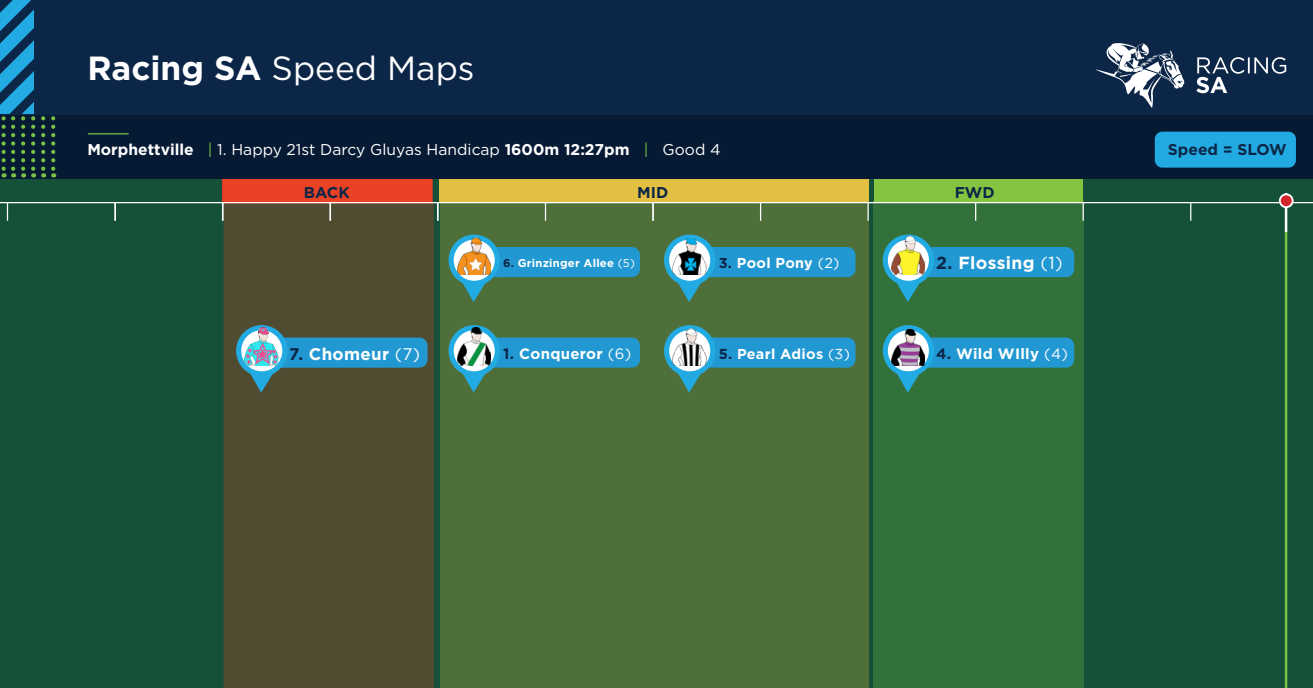
<style>
.page{position:relative;width:1313px;height:688px;background:#fff}
.page>*{position:absolute;margin:0;border:0;box-sizing:border-box;transform-origin:0 0}
.t1{font:33.5px "Gotham HTF";color:#fff}
.t2{font:700 17.5px "Gotham HTF";letter-spacing:.02em;color:#fff}
.t3{font:700 16.88px "Gotham HTF";letter-spacing:.02em;color:#fff}
.t4{font:15.62px "Gotham";color:#fff}
.t5{font:700 15.62px "Gotham HTF";color:#0c2647}
.t6{font:700 15px "Gotham HTF";letter-spacing:.02em;color:#fff}
.t7{font:700 14.38px "Gotham HTF";letter-spacing:.02em;color:#fff}
.t8{font:700 11.25px "Gotham HTF";letter-spacing:.02em;color:#fff}
.s1{font-weight:700}
.s2{font-family:"Gotham HTF";font-weight:700}
.s3{font-family:"Gotham HTF";color:#79c142}
.s4{font-family:"Gotham HTF"}
.s5{color:#0c2647}
.s6{font-family:"Gotham";font-weight:400}
</style>
<div class="page">
<div style="left:0;top:149px;width:1312px;height:539px;background:#155138"></div>
<div style="left:224px;top:203px;width:210px;height:485px;background:#504c32"></div>
<div style="left:222px;top:178px;width:210px;height:25px;background:#eb4225;border:1px solid #eb3e26"></div>
<div style="left:439px;top:178px;width:429px;height:25px;background:#e3c042"></div>
<div style="left:873px;top:178px;width:209px;height:25px;background:#84c440"></div>
<div style="left:440px;top:203px;width:428px;height:485px;background:#4e6f3a"></div>
<div style="left:873px;top:200px;width:210px;height:488px;background:#33713a"></div>
<div style="left:0;top:0;width:1312px;height:178px;background:#0c2647"></div>
<hr style="left:0;top:202px;width:1312px;height:1px;background:#fff">
<div style="left:0;top:115px;width:1312px;height:63px;background:#071a34"></div>
<svg style="left:545px;top:203px;width:1px;height:18px"></svg>
<hr style="left:88px;top:133px;width:41px;height:1px;background:#79c142">
<svg style="left:1196px;top:57px;width:90px;height:36px"></svg>
<svg style="left:1095px;top:43px;width:89px;height:65px"></svg>
<svg style="left:652px;top:203px;width:1px;height:18px"></svg>
<svg style="left:760px;top:203px;width:1px;height:18px"></svg>
<svg style="left:867px;top:203px;width:1px;height:18px"></svg>
<svg style="left:975px;top:203px;width:1px;height:18px"></svg>
<svg style="left:1082px;top:203px;width:1px;height:18px"></svg>
<svg style="left:1190px;top:203px;width:1px;height:18px"></svg>
<svg style="left:41px;top:116px;width:4px;height:61px"></svg>
<svg style="left:51px;top:116px;width:4px;height:61px"></svg>
<svg style="left:0;top:0;width:35px;height:177px"></svg>
<hr style="left:1284px;top:231px;width:3px;height:457px;background:#79c142">
<hr style="left:1284px;top:193px;width:3px;height:39px;background:#fff">
<div style="left:1279px;top:194px;width:13px;height:13px;background:#d1232a;border-radius:50%"></div>
<div style="left:1278px;top:193px;width:15px;height:15px;border:2px solid #fff;border-radius:50%"></div>
<svg style="left:7px;top:203px;width:1px;height:18px"></svg>
<svg style="left:114px;top:203px;width:2px;height:18px"></svg>
<svg style="left:222px;top:203px;width:1px;height:18px"></svg>
<svg style="left:329px;top:203px;width:2px;height:18px"></svg>
<svg style="left:437px;top:203px;width:1px;height:18px"></svg>
<svg style="left:236px;top:325px;width:191px;height:67px;background:#3f717c"></svg>
<img style="left:245px;top:327px;width:33px;height:38px">
<svg style="left:664px;top:325px;width:191px;height:67px"></svg>
<img style="left:672px;top:327px;width:34px;height:38px">
<svg style="left:664px;top:234px;width:191px;height:68px"></svg>
<img style="left:672px;top:236px;width:34px;height:38px">
<svg style="left:448px;top:234px;width:192px;height:68px"></svg>
<img style="left:457px;top:236px;width:33px;height:38px">
<svg style="left:448px;top:325px;width:192px;height:67px"></svg>
<img style="left:457px;top:327px;width:33px;height:38px">
<svg style="left:882px;top:325px;width:192px;height:67px"></svg>
<img style="left:891px;top:327px;width:34px;height:38px">
<svg style="left:882px;top:234px;width:192px;height:68px"></svg>
<img style="left:891px;top:236px;width:34px;height:38px">
<div style="left:1154px;top:132px;width:141px;height:36px;background:#22abe2;border-radius:8px"></div>
<p class="t1" style="left:87px;top:49px;width:389px"><span class="s1">Racing SA</span> Speed Maps</p>
<p class="t4" style="left:87px;top:141px;width:634px"><span class="s2">Morphettville</span> <span class="s3">|</span> <span class="s4">1.</span> Happy 21st Darcy Gluyas Handicap <span class="s2">1600m 12:27pm</span> <span class="s3">|</span> Good 4</p>
<p class="t5" style="left:304px;top:184px;width:47px">BACK</p>
<p class="t5" style="left:637px;top:183px;width:33px">MID</p>
<p class="t5" style="left:954px;top:184px;width:41px">FWD</p>
<p class="t8" style="left:503px;top:256px;width:133px"><span class="s5">6.</span> Grinzinger Allee <span class="s6">(5)</span></p>
<p class="t7" style="left:718px;top:255px;width:122px"><span class="s5">3.</span> Pool Pony <span class="s6">(2)</span></p>
<p class="t2" style="left:936px;top:253px;width:128px"><span class="s5">2.</span> Flossing <span class="s6">(1)</span></p>
<p class="t3" style="left:289px;top:344px;width:132px"><span class="s5">7.</span> Chomeur <span class="s6">(7)</span></p>
<p class="t7" style="left:718px;top:345px;width:133px"><span class="s5">5.</span> Pearl Adios <span class="s6">(3)</span></p>
<p class="t6" style="left:503px;top:345px;width:130px"><span class="s5">1.</span> Conqueror <span class="s6">(6)</span></p>
<p class="t6" style="left:936px;top:345px;width:133px"><span class="s5">4.</span> Wild WIlly <span class="s6">(4)</span></p>
<p class="t5" style="left:1168px;top:141px;width:120px">Speed = SLOW</p>
</div>
